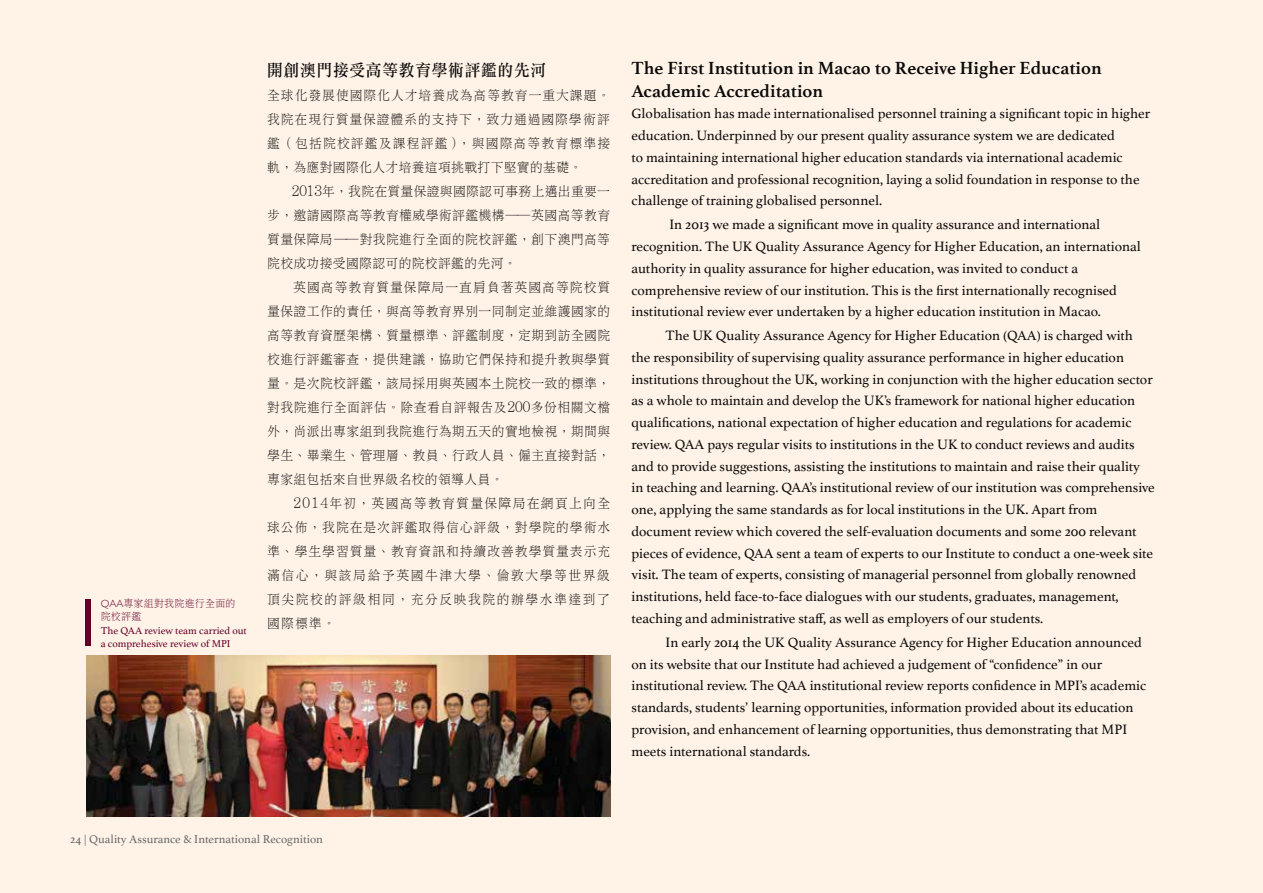
<style>
.page{position:relative;width:1263px;height:893px;background:#fff3e7}
.page>*{position:absolute;margin:0;border:0;box-sizing:border-box;transform-origin:0 0}
.t1{font:700 18.45px/22.5px "Athelas";color:#0a0a0a}
.t2{font:16.5px "DF Li Song HK W5";letter-spacing:.05em;color:#0a0a0a;scale:.95 1}
.t3{font:14.25px/21.8px "Athelas";color:#0a0a0a}
.t4{font:13.5px/24px "DF Li Song HK W3";letter-spacing:.03em;color:#0a0a0a;scale:.95 1}
.t5{font:12px "Athelas";color:#696a6c}
.t6{font:10.5px/13.5px "Athelas";color:#630029}
.t7{font:10.5px/13.5px "DF Li Song HK W3";letter-spacing:.025em;color:#630029;scale:.95 1}
.s1{font-family:"Gill Sans";font-weight:300}
.s2{color:#000}
.s3{font-size:15px}
</style>
<div class="page">
<img style="left:87px;top:656px;width:523px;height:160px">
<div style="left:86px;top:599px;width:5px;height:47px;background:#630029"></div>
<p class="t7" style="left:101px;top:596px;width:143px"><span class="s1">QAA</span>專家組對我院進行全面的院校評鑑</p>
<p class="t6" style="left:101px;top:623px;width:148px">The QAA review team carried out a comprehesive review of MPI</p>
<p class="t2" style="left:267px;top:61px;width:295px">開創澳門接受高等教育學術評鑑的先河</p>
<p class="t4" style="left:267px;top:83px;width:363px">全球化發展使國際化人才培養成為高等教育一重大課題。我院在現行質量保證體系的支持下，致力通過國際學術評鑑（包括院校評鑑及課程評鑑），與國際高等教育標準接軌，為應對國際化人才培養這項挑戰打下堅實的基礎。<br><span class="s2">　　</span><span class="s3">2013</span>年，我院在質量保證與國際認可事務上邁出重要一步，邀請國際高等教育權威學術評鑑機構––英國高等教育質量保障局––對我院進行全面的院校評鑑，創下澳門高等院校成功接受國際認可的院校評鑑的先河。<br><span class="s2">　　</span>英國高等教育質量保障局一直肩負著英國高等院校質量保證工作的責任，與高等教育界別一同制定並維護國家的高等教育資歷架構、質量標準、評鑑制度，定期到訪全國院校進行評鑑審查，提供建議，協助它們保持和提升教與學質量。是次院校評鑑，該局採用與英國本土院校一致的標準，對我院進行全面評估。除查看自評報告及<span class="s3">200</span>多份相關文檔外，尚派出專家組到我院進行為期五天的實地檢視，期間與學生、畢業生、管理層、教員、行政人員、僱主直接對話，專家組包括來自世界級名校的領導人員。<br><span class="s2">　　</span><span class="s3">2014</span>年初，英國高等教育質量保障局在網頁上向全球公佈，我院在是次評鑑取得信心評級，對學院的學術水準、學生學習質量、教育資訊和持續改善教學質量表示充滿信心，與該局給予英國牛津大學、倫敦大學等世界級頂尖院校的評級相同，充分反映我院的辦學水準達到了國際標準。</p>
<p class="t1" style="left:631px;top:56px;width:472px">The First Institution in Macao to Receive Higher Education<br>Academic Accreditation</p>
<p class="t3" style="left:631px;top:102px;width:520px">Globalisation has made internationalised personnel training a significant topic in higher education. Underpinned by our present quality assurance system we are dedicated<br>to maintaining international higher education standards via international academic accreditation and professional recognition, laying a solid foundation in response to the challenge of training globalised personnel.</p>
<p class="t3" style="left:631px;top:213px;width:511px;text-indent:38px">In 2013 we made a significant move in quality assurance and international recognition. The UK Quality Assurance Agency for Higher Education, an international authority in quality assurance for higher education, was invited to conduct a comprehensive review of our institution. This is the first internationally recognised institutional review ever undertaken by a higher education institution in Macao.</p>
<p class="t3" style="left:631px;top:324px;width:525px;text-indent:34px">The UK Quality Assurance Agency for Higher Education (QAA) is charged with the responsibility of supervising quality assurance performance in higher education institutions throughout the UK, working in conjunction with the higher education sector as a whole to maintain and develop the UK’s framework for national higher education qualifications, national expectation of higher education and regulations for academic review. QAA pays regular visits to institutions in the UK to conduct reviews and audits and to provide suggestions, assisting the institutions to maintain and raise their quality in teaching and learning. QAA’s institutional review of our institution was comprehensive one, applying the same standards as for local institutions in the UK. Apart from document review which covered the self-evaluation documents and some 200 relevant pieces of evidence, QAA sent a team of experts to our Institute to conduct a one-week site visit. The team of experts, consisting of managerial personnel from globally renowned institutions, held face-to-face dialogues with our students, graduates, management, teaching and administrative staff, as well as employers of our students.</p>
<p class="t3" style="left:631px;top:631px;width:516px;text-indent:34px">In early 2014 the UK Quality Assurance Agency for Higher Education announced on its website that our Institute had achieved a judgement of “confidence” in our institutional review. The QAA institutional review reports confidence in MPI’s academic standards, students’ learning opportunities, information provided about its education provision, and enhancement of learning opportunities, thus demonstrating that MPI meets international standards.</p>
<p class="t5" style="left:70px;top:829px;width:254px">24 | Quality Assurance &amp; International Recognition</p>
</div>
